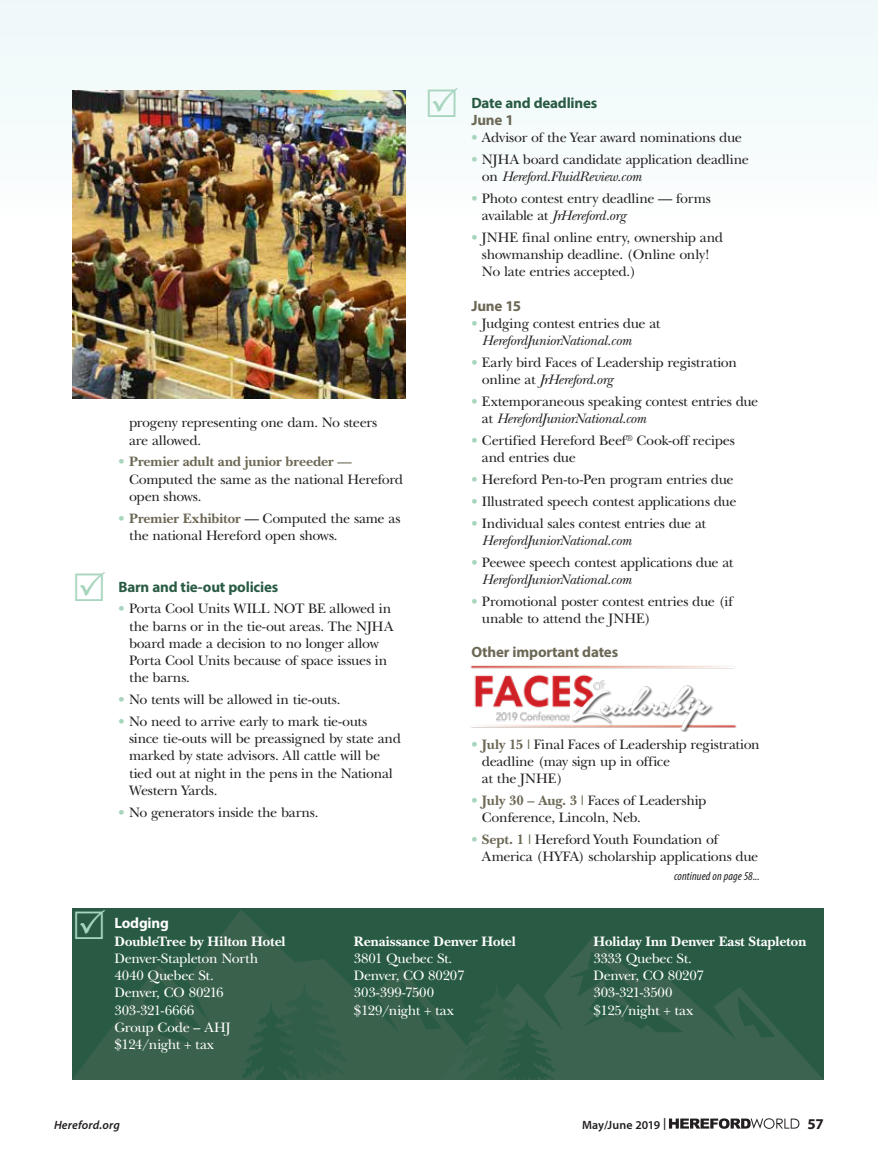
<style>
.page{position:relative;width:878px;height:1161px;background:#fff}
.page>*{position:absolute;margin:0;border:0;box-sizing:border-box;transform-origin:0 0}
.t1{font:700 15px "Myriad Pro";letter-spacing:-.015em;color:#295b44}
.t2{font:700 15px "Myriad Pro";letter-spacing:-.015em;color:#6c6855}
.t3{font:700 15px "Myriad Pro";letter-spacing:-.015em;color:#fff}
.t4{font:700 15px "Myriad Pro";color:#231f20}
.t5{font:14.25px/17.2px "New Baskerville";letter-spacing:-.02em;color:#231f20}
.t6{font:14.25px/17.2px "New Baskerville";letter-spacing:-.02em;color:#fff}
.t7{font:700 14.25px "New Baskerville";letter-spacing:-.01em;color:#fff}
.t8{font:italic condensed 12px "Myriad Pro";letter-spacing:.01em;color:#231f20}
.t9{font:600 12px "Myriad Pro";letter-spacing:.005em;color:#231f20}
.t10{font:italic 600 12px "Myriad Pro";letter-spacing:.015em;color:#231f20}
.s1{font-family:"Myriad Pro";font-weight:700;font-size:18px;color:#a7d5bd}
.s2{font-weight:700;color:#6c6855}
.s3{font-style:italic}
</style>
<div class="page">
<div style="left:0;top:0;width:878px;height:219px;background:#f3fafa"></div>
<img style="left:72px;top:90px;width:333px;height:309px">
<img style="left:470px;top:665px;width:267px;height:66px">
<div style="left:72px;top:908px;width:752px;height:172px;background:#295b44"></div>
<svg style="left:73px;top:910px;width:366px;height:170px"></svg>
<svg style="left:143px;top:979px;width:63px;height:65px"></svg>
<svg style="left:400px;top:980px;width:39px;height:49px"></svg>
<svg style="left:439px;top:938px;width:384px;height:142px"></svg>
<svg style="left:568px;top:951px;width:116px;height:81px"></svg>
<svg style="left:738px;top:996px;width:39px;height:42px"></svg>
<svg style="left:241px;top:984px;width:106px;height:96px"></svg>
<svg style="left:458px;top:983px;width:97px;height:97px"></svg>
<svg style="left:669px;top:1118px;width:130px;height:11px"></svg>
<svg style="left:75px;top:910px;width:30px;height:29px"></svg>
<p class="t5" style="left:129px;top:414px;width:250px">progeny representing one dam. No steers are allowed.</p>
<p class="t5" style="left:129px;top:453px;width:275px;text-indent:-10px"><span class="s1">•</span> <span class="s2">Premier adult and junior breeder —<br></span>Computed the same as the national Hereford open shows.</p>
<p class="t5" style="left:129px;top:509px;width:273px;text-indent:-10px"><span class="s1">•</span> <span class="s2">Premier Exhibitor</span> — Computed the same as the national Hereford open shows.</p>
<p class="t1" style="left:118px;top:577px;width:161px">Barn and tie-out policies</p>
<p class="t5" style="left:129px;top:600px;width:266px;text-indent:-10px"><span class="s1">•</span> Porta Cool Units WILL NOT BE allowed in the barns or in the tie-out areas. The NJHA board made a decision to no longer allow Porta Cool Units because of space issues in the barns.</p>
<p class="t5" style="left:118px;top:691px;width:223px"><span class="s1">•</span> No tents will be allowed in tie-outs.</p>
<p class="t5" style="left:129px;top:713px;width:273px;text-indent:-10px"><span class="s1">•</span> No need to arrive early to mark tie-outs since tie-outs will be preassigned by state and marked by state advisors. All cattle will be tied out at night in the pens in the National Western Yards.</p>
<p class="t5" style="left:118px;top:803px;width:201px"><span class="s1">•</span> No generators inside the barns.</p>
<p class="t1" style="left:471px;top:93px;width:127px">Date and deadlines</p>
<p class="t2" style="left:471px;top:110px;width:44px">June 1</p>
<p class="t5" style="left:471px;top:129px;width:272px"><span class="s1">•</span> Advisor of the Year award nominations due</p>
<p class="t5" style="left:482px;top:151px;width:268px;text-indent:-10px"><span class="s1">•</span> NJHA board candidate application deadline on <span class="s3">Hereford.FluidReview.com</span></p>
<p class="t5" style="left:482px;top:190px;width:230px;text-indent:-10px"><span class="s1">•</span> Photo contest entry deadline — forms available at <span class="s3">JrHereford.org</span></p>
<p class="t5" style="left:482px;top:229px;width:242px;text-indent:-11px"><span class="s1">•</span> JNHE final online entry, ownership and showmanship deadline. (Online only!<br>No late entries accepted.)</p>
<p class="t2" style="left:471px;top:296px;width:51px">June 15</p>
<p class="t5" style="left:482px;top:315px;width:180px;text-indent:-10px"><span class="s1">•</span> Judging contest entries due at<br><span class="s3">HerefordJuniorNational.com</span></p>
<p class="t5" style="left:482px;top:354px;width:256px;text-indent:-11px"><span class="s1">•</span> Early bird Faces of Leadership registration online at <span class="s3">JrHereford.org</span></p>
<p class="t5" style="left:482px;top:393px;width:278px;text-indent:-11px"><span class="s1">•</span> Extemporaneous speaking contest entries due at <span class="s3">HerefordJuniorNational.com</span></p>
<p class="t5" style="left:482px;top:432px;width:254px;text-indent:-11px"><span class="s1">•</span> Certified Hereford Beef<sup>®</sup> Cook-off recipes and entries due</p>
<p class="t5" style="left:471px;top:471px;width:264px"><span class="s1">•</span> Hereford Pen-to-Pen program entries due</p>
<p class="t5" style="left:471px;top:493px;width:267px"><span class="s1">•</span> Illustrated speech contest applications due</p>
<p class="t5" style="left:482px;top:514px;width:226px;text-indent:-11px"><span class="s1">•</span> Individual sales contest entries due at<br><span class="s3">HerefordJuniorNational.com</span></p>
<p class="t5" style="left:482px;top:553px;width:253px;text-indent:-11px"><span class="s1">•</span> Peewee speech contest applications due at<br><span class="s3">HerefordJuniorNational.com</span></p>
<p class="t5" style="left:482px;top:592px;width:252px;text-indent:-11px"><span class="s1">•</span> Promotional poster contest entries due (if unable to attend the JNHE)</p>
<p class="t2" style="left:471px;top:643px;width:148px">Other important dates</p>
<p class="t5" style="left:482px;top:736px;width:279px;text-indent:-10px"><span class="s1">•</span> <span class="s2">July 15 |</span> Final Faces of Leadership registration deadline (may sign up in office<br>at the JNHE)</p>
<p class="t5" style="left:482px;top:792px;width:226px;text-indent:-11px"><span class="s1">•</span> <span class="s2">July 30 – Aug. 3 |</span> Faces of Leadership<br>Conference, Lincoln, Neb.</p>
<p class="t5" style="left:482px;top:831px;width:278px;text-indent:-11px"><span class="s1">•</span> <span class="s2">Sept. 1 |</span> Hereford Youth Foundation of<br>America (HYFA) scholarship applications due</p>
<p class="t8" style="left:674px;top:869px;width:87px">continued on page 58...</p>
<p class="t3" style="left:114px;top:914px;width:56px">Lodging</p>
<p class="t7" style="left:114px;top:933px;width:173px">DoubleTree by Hilton Hotel</p>
<p class="t6" style="left:114px;top:950px;width:145px">Denver-Stapleton North<br>4040 Quebec St.<br>Denver, CO 80216<br>303-321-6666<br>Group Code – AHJ $124/night + tax</p>
<p class="t7" style="left:354px;top:933px;width:163px">Renaissance Denver Hotel</p>
<p class="t6" style="left:354px;top:950px;width:112px">3801 Quebec St.<br>Denver, CO 80207<br>303-399-7500 $129/night + tax</p>
<p class="t7" style="left:593px;top:933px;width:214px">Holiday Inn Denver East Stapleton</p>
<p class="t6" style="left:593px;top:950px;width:112px">3333 Quebec St.<br>Denver, CO 80207<br>303-321-3500 $125/night + tax</p>
<p class="t10" style="left:54px;top:1117px;width:67px">Hereford.org</p>
<p class="t9" style="left:582px;top:1118px;width:86px">May/June 2019 |</p>
<p class="t4" style="left:807px;top:1114px;width:18px">57</p>
</div>
